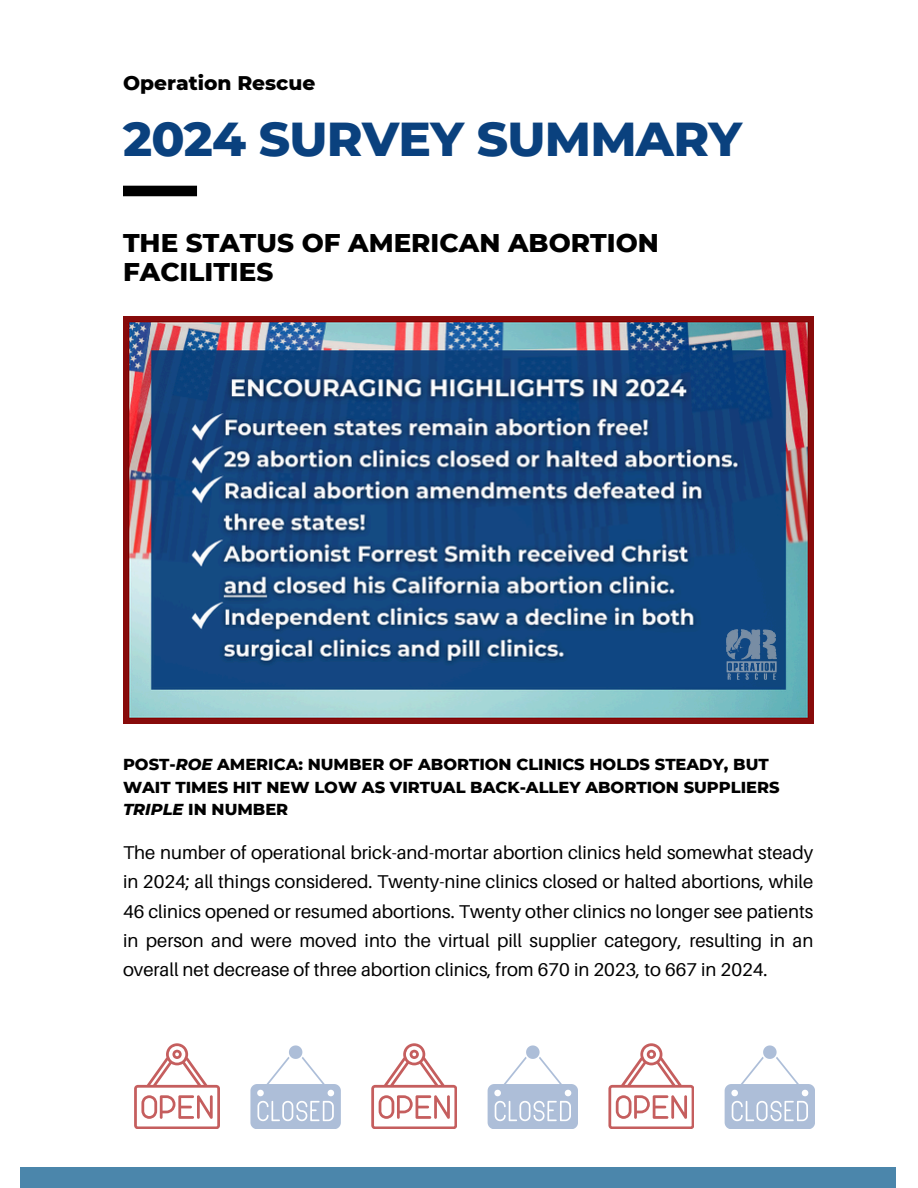
<style>
.page{position:relative;width:918px;height:1188px;background:#fff}
.page>*{position:absolute;margin:0;border:0;box-sizing:border-box;transform-origin:0 0}
.t1{font:800 48.6px "Montserrat";letter-spacing:-.015em;color:#0a417e}
.t2{font:800 26.1px/29.2px "Montserrat";color:#000}
.t3{font:800 20.25px "Montserrat";color:#000}
.t4{font:18.45px/29.2px "Aileron";color:#000;text-align:justify}
.t5{font:800 16.2px/22.5px "Montserrat";color:#000}
.s1{font-style:italic}
</style>
<div class="page">
<div style="left:21px;top:1167px;width:875px;height:21px;background:#4b86ab"></div>
<div style="left:123px;top:186px;width:74px;height:10px;background:#000"></div>
<img style="left:123px;top:317px;width:691px;height:406px">
<svg style="left:134px;top:1043px;width:86px;height:86px"></svg>
<svg style="left:250px;top:1045px;width:90px;height:84px"></svg>
<svg style="left:371px;top:1043px;width:86px;height:86px"></svg>
<svg style="left:488px;top:1045px;width:90px;height:84px"></svg>
<svg style="left:608px;top:1043px;width:86px;height:86px"></svg>
<svg style="left:725px;top:1045px;width:90px;height:84px"></svg>
<img style="left:725px;top:628px;width:54px;height:54px">
<h1 class="t3" style="left:123px;top:71px;width:194px">Operation Rescue</h1>
<h3 class="t1" style="left:123px;top:109px;width:621px">2024 SURVEY SUMMARY</h3>
<h2 class="t2" style="left:123px;top:228px;width:537px">THE STATUS OF AMERICAN ABORTION<br>FACILITIES</h2>
<p class="t5" style="left:123px;top:753px;width:658px">POST-<span class="s1">ROE</span> AMERICA: NUMBER OF ABORTION CLINICS HOLDS STEADY, BUT<br>WAIT TIMES HIT NEW LOW AS VIRTUAL BACK-ALLEY ABORTION SUPPLIERS<br><span class="s1">TRIPLE</span> IN NUMBER</p>
<p class="t4" style="left:123px;top:838px;width:692px">The number of operational brick-and-mortar abortion clinics held somewhat steady in 2024; all things considered. Twenty-nine clinics closed or halted abortions, while 46 clinics opened or resumed abortions. Twenty other clinics no longer see patients in person and were moved into the virtual pill supplier category, resulting in an overall net decrease of three abortion clinics, from 670 in 2023, to 667 in 2024.</p>
</div>
